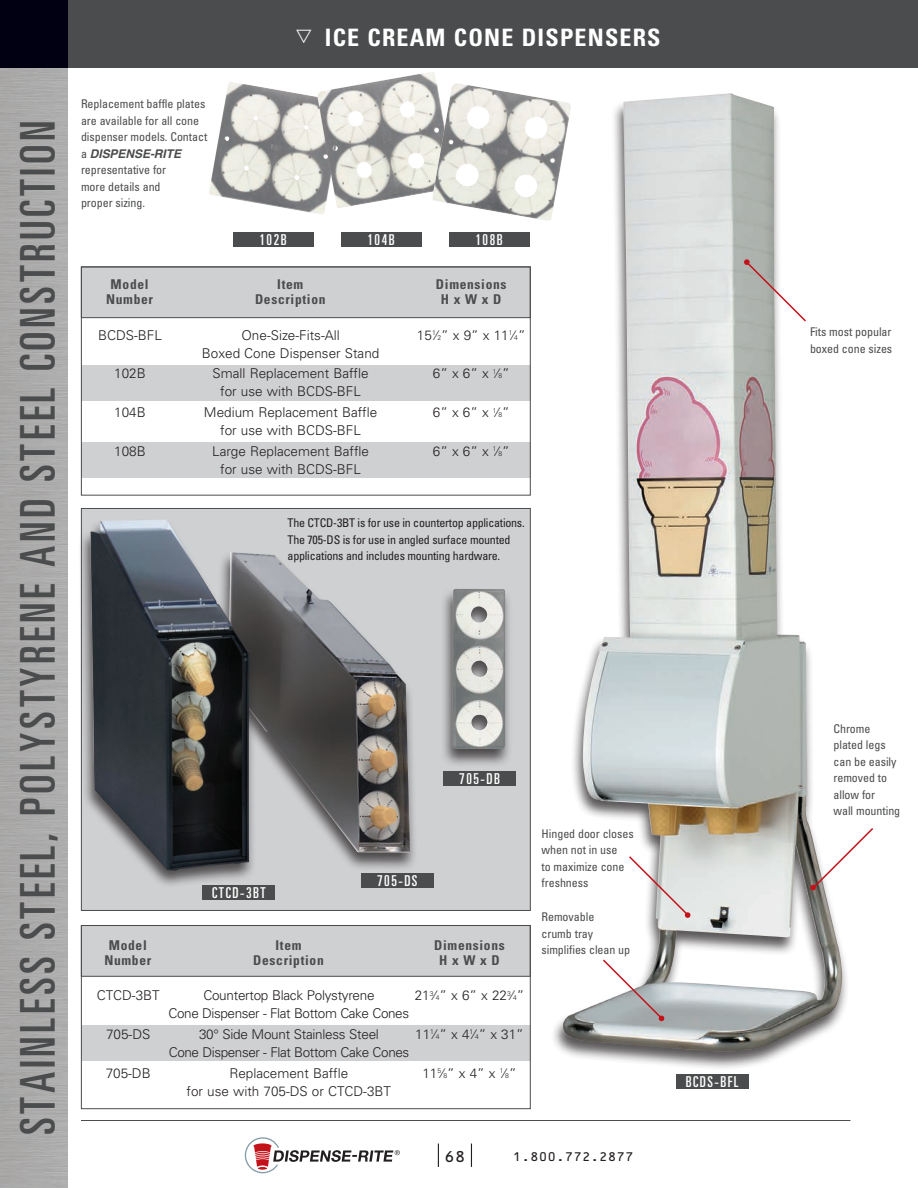
<style>
.page{position:relative;width:918px;height:1188px;background:#fff}
.page>*{position:absolute;margin:0;border:0;box-sizing:border-box;transform-origin:0 0}
.t1{font:ultra-condensed 48px "Univers";letter-spacing:.075em;color:#4b4c4d}
.t2{font:700 condensed 24px "Univers";letter-spacing:.05em;color:#fff}
.t3{font:19.5px "European Pi Three";color:#fff}
.t4{font:ultra-condensed 15px "Univers";letter-spacing:.1em;color:#fff}
.t5{font:15px "OCRB";color:#231f20}
.t6{font:300 13.5px "Univers";color:#231f20}
.t7{font:700 condensed 13.5px "Univers";letter-spacing:.05em;color:#4b4c4d}
.t8{font:300 13.5px "Univers";letter-spacing:-.03em;color:#231f20}
.t9{font:300 13.5px "Univers";letter-spacing:-.02em;color:#231f20}
.t10{font:condensed 12px/16.5px "Univers";letter-spacing:-.005em;color:#4b4c4d}
.t11{font:condensed 12px/16.5px "Univers";letter-spacing:-.02em;color:#231f20}
.t12{font:12px "OCRB";color:#231f20}
.s1{font-family:"Helvetica";font-weight:700;font-style:italic;font-stretch:normal}
.s2{font-size:6.75px}
</style>
<div class="page">
<div style="left:81px;top:925px;width:450px;height:52px;background:#cfd0d2;border:1px solid #4b4c4d"></div>
<div style="left:81px;top:1025px;width:450px;height:35px;background:#cfd0d2"></div>
<div style="left:81px;top:508px;width:450px;height:403px;background:#cfd0d2;border:1px solid #4b4c4d"></div>
<svg style="left:438px;top:1144px;width:1px;height:23px"></svg>
<svg style="left:471px;top:1144px;width:1px;height:23px"></svg>
<div style="left:68px;top:0;width:850px;height:68px;background:#4b4c4d"></div>
<svg style="left:245px;top:1137px;width:155px;height:36px"></svg>
<hr style="left:81px;top:1120px;width:769px;height:1px;background:#4b4c4d">
<div style="left:361px;top:873px;width:73px;height:14px;background:#4b4c4d"></div>
<div style="left:81px;top:267px;width:450px;height:51px;background:#cfd0d2;border:1px solid #4b4c4d"></div>
<div style="left:81px;top:365px;width:450px;height:35px;background:#cfd0d2"></div>
<div style="left:81px;top:442px;width:450px;height:35px;background:#cfd0d2"></div>
<div style="left:676px;top:1074px;width:73px;height:14px;background:#4b4c4d"></div>
<div style="left:551px;top:92px;width:299px;height:979px;background:#231f20;opacity:.75"></div>
<img style="left:563px;top:93px;width:279px;height:959px">
<div style="left:441px;top:587px;width:72px;height:181px;background:#231f20;opacity:.75"></div>
<img style="left:453px;top:589px;width:52px;height:160px">
<div style="left:443px;top:772px;width:73px;height:14px;background:#4b4c4d"></div>
<img style="left:209px;top:82px;width:116px;height:132px">
<img style="left:317px;top:72px;width:119px;height:137px">
<img style="left:432px;top:83px;width:140px;height:138px">
<div style="left:233px;top:232px;width:81px;height:14px;background:#4b4c4d"></div>
<div style="left:341px;top:232px;width:81px;height:14px;background:#4b4c4d"></div>
<div style="left:449px;top:232px;width:81px;height:14px;background:#4b4c4d"></div>
<svg style="left:744px;top:259px;width:64px;height:64px"></svg>
<svg style="left:601px;top:958px;width:63px;height:63px"></svg>
<svg style="left:627px;top:855px;width:63px;height:63px"></svg>
<svg style="left:810px;top:826px;width:63px;height:64px"></svg>
<div style="left:81px;top:267px;width:450px;height:229px;border:1px solid #4b4c4d"></div>
<div style="left:81px;top:925px;width:450px;height:184px;border:1px solid #4b4c4d"></div>
<div style="left:216px;top:551px;width:202px;height:320px;background:#231f20;opacity:.75"></div>
<img style="left:257px;top:552px;width:153px;height:301px">
<div style="left:78px;top:518px;width:179px;height:371px;background:#231f20;opacity:.75"></div>
<img style="left:90px;top:520px;width:160px;height:351px">
<div style="left:202px;top:885px;width:73px;height:14px;background:#4b4c4d"></div>
<div style="left:0;top:0;width:68px;height:68px;background:#000012"></div>
<p class="t1" style="left:10px;top:1135px;width:1016px;rotate:-90deg">STAINLESS STEEL, POLYSTYRENE AND STEEL CONSTRUCTION</p>
<p class="t10" style="left:81px;top:95px;width:128px">Replacement baffle plates are available for all cone dispenser models. Contact a <span class="s1">DISPENSE-RITE </span>representative for<br>more details and<br>proper sizing.</p>
<p class="t3" style="left:296px;top:23px;width:18px">h</p>
<p class="t2" style="left:325px;top:23px;width:337px">ICE CREAM CONE DISPENSERS</p>
<p class="t4" style="left:260px;top:231px;width:29px">102B</p>
<p class="t4" style="left:368px;top:231px;width:29px">104B</p>
<p class="t4" style="left:476px;top:231px;width:29px">108B</p>
<p class="t7" style="left:111px;top:276px;width:39px">Model</p>
<p class="t7" style="left:277px;top:276px;width:28px">Item</p>
<p class="t7" style="left:436px;top:276px;width:72px">Dimensions</p>
<p class="t7" style="left:106px;top:291px;width:48px">Number</p>
<p class="t7" style="left:255px;top:291px;width:72px">Description</p>
<p class="t7" style="left:441px;top:291px;width:62px">H x W x D</p>
<p class="t6" style="left:98px;top:327px;width:65px">BCDS-BFL</p>
<p class="t6" style="left:241px;top:327px;width:100px">One-Size-Fits-All</p>
<p class="t6" style="left:417px;top:327px;width:110px">15<sup>1</sup>⁄<span class="s2">2</span>” x 9” x 11<sup>1</sup>⁄<span class="s2">4</span>”</p>
<p class="t6" style="left:202px;top:345px;width:179px">Boxed Cone Dispenser Stand</p>
<p class="t6" style="left:114px;top:366px;width:33px">102B</p>
<p class="t6" style="left:213px;top:366px;width:158px">Small Replacement Baffle</p>
<p class="t6" style="left:433px;top:366px;width:78px">6” x 6” x <sup>1</sup>⁄<span class="s2">8</span>”</p>
<p class="t6" style="left:220px;top:384px;width:142px">for use with BCDS-BFL</p>
<p class="t6" style="left:114px;top:404px;width:33px">104B</p>
<p class="t6" style="left:204px;top:404px;width:175px">Medium Replacement Baffle</p>
<p class="t6" style="left:433px;top:404px;width:78px">6” x 6” x <sup>1</sup>⁄<span class="s2">8</span>”</p>
<p class="t6" style="left:220px;top:422px;width:142px">for use with BCDS-BFL</p>
<p class="t6" style="left:114px;top:443px;width:33px">108B</p>
<p class="t6" style="left:212px;top:443px;width:158px">Large Replacement Baffle</p>
<p class="t6" style="left:433px;top:443px;width:78px">6” x 6” x <sup>1</sup>⁄<span class="s2">8</span>”</p>
<p class="t6" style="left:220px;top:461px;width:142px">for use with BCDS-BFL</p>
<p class="t11" style="left:288px;top:514px;width:239px">The CTCD-3BT is for use in countertop applications.</p>
<p class="t11" style="left:288px;top:531px;width:225px">The 705-DS is for use in angled surface mounted applications and includes mounting hardware.</p>
<p class="t4" style="left:212px;top:884px;width:55px">CTCD-3BT</p>
<p class="t4" style="left:377px;top:872px;width:42px">705-DS</p>
<p class="t4" style="left:459px;top:771px;width:42px">705-DB</p>
<p class="t7" style="left:109px;top:936px;width:39px">Model</p>
<p class="t7" style="left:276px;top:936px;width:28px">Item</p>
<p class="t7" style="left:434px;top:936px;width:72px">Dimensions</p>
<p class="t7" style="left:104px;top:951px;width:48px">Number</p>
<p class="t7" style="left:253px;top:951px;width:72px">Description</p>
<p class="t7" style="left:439px;top:951px;width:62px">H x W x D</p>
<p class="t6" style="left:97px;top:987px;width:65px">CTCD-3BT</p>
<p class="t9" style="left:203px;top:987px;width:173px">Countertop Black Polystyrene</p>
<p class="t6" style="left:415px;top:987px;width:111px">21<sup>3</sup>⁄<span class="s2">4</span>” x 6” x 22<sup>3</sup>⁄<span class="s2">4</span>”</p>
<p class="t8" style="left:169px;top:1005px;width:242px">Cone Dispenser - Flat Bottom Cake Cones</p>
<p class="t6" style="left:106px;top:1026px;width:46px">705-DS</p>
<p class="t9" style="left:199px;top:1026px;width:181px">30° Side Mount Stainless Steel</p>
<p class="t6" style="left:415px;top:1026px;width:110px">11<sup>1</sup>⁄<span class="s2">4</span>” x 4<sup>1</sup>⁄<span class="s2">4</span>” x 31”</p>
<p class="t8" style="left:169px;top:1044px;width:242px">Cone Dispenser - Flat Bottom Cake Cones</p>
<p class="t6" style="left:106px;top:1065px;width:47px">705-DB</p>
<p class="t6" style="left:229px;top:1065px;width:120px">Replacement Baffle</p>
<p class="t6" style="left:422px;top:1065px;width:96px">11<sup>5</sup>⁄<span class="s2">8</span>” x 4” x <sup>1</sup>⁄<span class="s2">8</span>”</p>
<p class="t6" style="left:187px;top:1083px;width:206px">for use with 705-DS or CTCD-3BT</p>
<p class="t10" style="left:542px;top:825px;width:94px">Hinged door closes when not in use<br>to maximize cone freshness</p>
<p class="t10" style="left:542px;top:908px;width:90px">Removable<br>crumb tray simplifies clean up</p>
<p class="t5" style="left:444px;top:1149px;width:23px">68</p>
<p class="t12" style="left:513px;top:1151px;width:122px">1.800.772.2877</p>
<p class="t4" style="left:686px;top:1073px;width:54px">BCDS-BFL</p>
<p class="t10" style="left:810px;top:324px;width:84px">Fits most popular boxed cone sizes</p>
<p class="t10" style="left:833px;top:720px;width:68px">Chrome plated legs can be easily removed to allow for<br>wall mounting</p>
</div>
